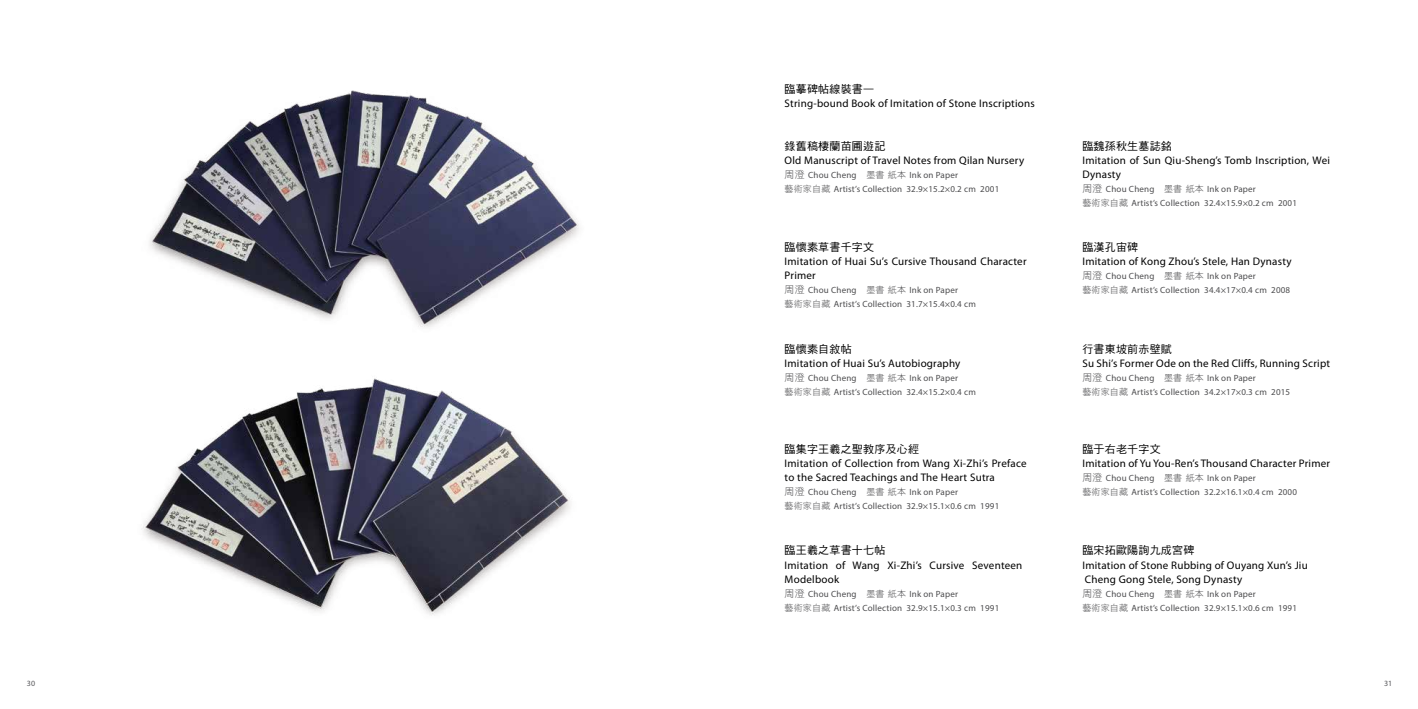
<style>
.page{position:relative;width:1418px;height:709px;background:#fff}
.page>*{position:absolute;margin:0;border:0;box-sizing:border-box;transform-origin:0 0}
.t1{font:11px/14px "Myriad Pro";letter-spacing:.02em;color:#000}
.t2{font:11px "DF Hei Std W5";letter-spacing:.02em;color:#000}
.t3{font:9px/14px "Myriad Pro";letter-spacing:.02em;color:#4c4c4e}
.t4{font:8px "Myriad Pro";color:#58585b}
.s1{font-family:"DF Hei Std W3";font-size:10px}
.s2{font-family:"DF Hei Std W3"}
</style>
<div class="page">
<img style="left:149px;top:90px;width:430px;height:238px">
<img style="left:142px;top:378px;width:428px;height:238px">
<p class="t2" style="left:784px;top:84px;width:91px">臨摹碑帖線裝書—</p>
<p class="t1" style="left:784px;top:96px;width:252px">String-bound Book of Imitation of Stone Inscriptions</p>
<p class="t2" style="left:784px;top:140px;width:102px">錄舊稿棲蘭苗圃遊記</p>
<p class="t1" style="left:784px;top:153px;width:241px">Old Manuscript of Travel Notes from Qilan Nursery</p>
<p class="t3" style="left:784px;top:168px;width:216px"><span class="s1">周澄</span> Chou Cheng <span class="s2">墨書 紙本</span> Ink on Paper<br><span class="s2">藝術家自藏</span> Artist’s Collection 32.9×15.2×0.2 cm 2001</p>
<p class="t2" style="left:784px;top:240px;width:91px">臨懷素草書千字文</p>
<p class="t1" style="left:784px;top:254px;width:243px">Imitation of Huai Su’s Cursive Thousand Character<br>Primer</p>
<p class="t3" style="left:784px;top:282px;width:193px"><span class="s1">周澄</span> Chou Cheng <span class="s2">墨書 紙本</span> Ink on Paper<br><span class="s2">藝術家自藏</span> Artist’s Collection 31.7×15.4×0.4 cm</p>
<p class="t2" style="left:784px;top:343px;width:69px">臨懷素自敘帖</p>
<p class="t1" style="left:784px;top:356px;width:177px">Imitation of Huai Su’s Autobiography</p>
<p class="t3" style="left:784px;top:370px;width:193px"><span class="s1">周澄</span> Chou Cheng <span class="s2">墨書 紙本</span> Ink on Paper<br><span class="s2">藝術家自藏</span> Artist’s Collection 32.4×15.2×0.4 cm</p>
<p class="t2" style="left:784px;top:443px;width:136px">臨集字王羲之聖教序及心經</p>
<p class="t1" style="left:784px;top:456px;width:243px">Imitation of Collection from Wang Xi-Zhi’s Preface to the Sacred Teachings and The Heart Sutra</p>
<p class="t3" style="left:784px;top:485px;width:216px"><span class="s1">周澄</span> Chou Cheng <span class="s2">墨書 紙本</span> Ink on Paper<br><span class="s2">藝術家自藏</span> Artist’s Collection 32.9×15.1×0.6 cm 1991</p>
<p class="t2" style="left:784px;top:544px;width:102px">臨王羲之草書十七帖</p>
<p class="t1" style="left:784px;top:557px;width:239px">Imitation of Wang Xi-Zhi’s Cursive Seventeen<br>Modelbook</p>
<p class="t3" style="left:784px;top:586px;width:216px"><span class="s1">周澄</span> Chou Cheng <span class="s2">墨書 紙本</span> Ink on Paper<br><span class="s2">藝術家自藏</span> Artist’s Collection 32.9×15.1×0.3 cm 1991</p>
<p class="t2" style="left:1082px;top:140px;width:91px">臨魏孫秋生墓誌銘</p>
<p class="t1" style="left:1082px;top:153px;width:249px">Imitation of Sun Qiu-Sheng’s Tomb Inscription, Wei<br>Dynasty</p>
<p class="t3" style="left:1082px;top:182px;width:216px"><span class="s1">周澄</span> Chou Cheng <span class="s2">墨書 紙本</span> Ink on Paper<br><span class="s2">藝術家自藏</span> Artist’s Collection 32.4×15.9×0.2 cm 2001</p>
<p class="t2" style="left:1082px;top:240px;width:57px">臨漢孔宙碑</p>
<p class="t1" style="left:1082px;top:254px;width:211px">Imitation of Kong Zhou’s Stele, Han Dynasty</p>
<p class="t3" style="left:1082px;top:268px;width:209px"><span class="s1">周澄</span> Chou Cheng <span class="s2">墨書 紙本</span> Ink on Paper<br><span class="s2">藝術家自藏</span> Artist’s Collection 34.4×17×0.4 cm 2008</p>
<p class="t2" style="left:1082px;top:343px;width:91px">行書東坡前赤壁賦</p>
<p class="t1" style="left:1082px;top:356px;width:249px">Su Shi’s Former Ode on the Red Cliffs, Running Script</p>
<p class="t3" style="left:1082px;top:370px;width:209px"><span class="s1">周澄</span> Chou Cheng <span class="s2">墨書 紙本</span> Ink on Paper<br><span class="s2">藝術家自藏</span> Artist’s Collection 34.2×17×0.3 cm 2015</p>
<p class="t2" style="left:1082px;top:443px;width:80px">臨于右老千字文</p>
<p class="t1" style="left:1082px;top:456px;width:249px">Imitation of Yu You-Ren’s Thousand Character Primer</p>
<p class="t3" style="left:1082px;top:471px;width:216px"><span class="s1">周澄</span> Chou Cheng <span class="s2">墨書 紙本</span> Ink on Paper<br><span class="s2">藝術家自藏</span> Artist’s Collection 32.2×16.1×0.4 cm 2000</p>
<p class="t2" style="left:1082px;top:544px;width:113px">臨宋拓歐陽詢九成宮碑</p>
<p class="t1" style="left:1082px;top:557px;width:227px">Imitation of Stone Rubbing of Ouyang Xun’s Jiu<br>Cheng Gong Stele, Song Dynasty</p>
<p class="t3" style="left:1082px;top:586px;width:216px"><span class="s1">周澄</span> Chou Cheng <span class="s2">墨書 紙本</span> Ink on Paper<br><span class="s2">藝術家自藏</span> Artist’s Collection 32.9×15.1×0.6 cm 1991</p>
<p class="t4" style="left:27px;top:678px;width:10px">30</p>
<p class="t4" style="left:1383px;top:678px;width:10px">31</p>
</div>
